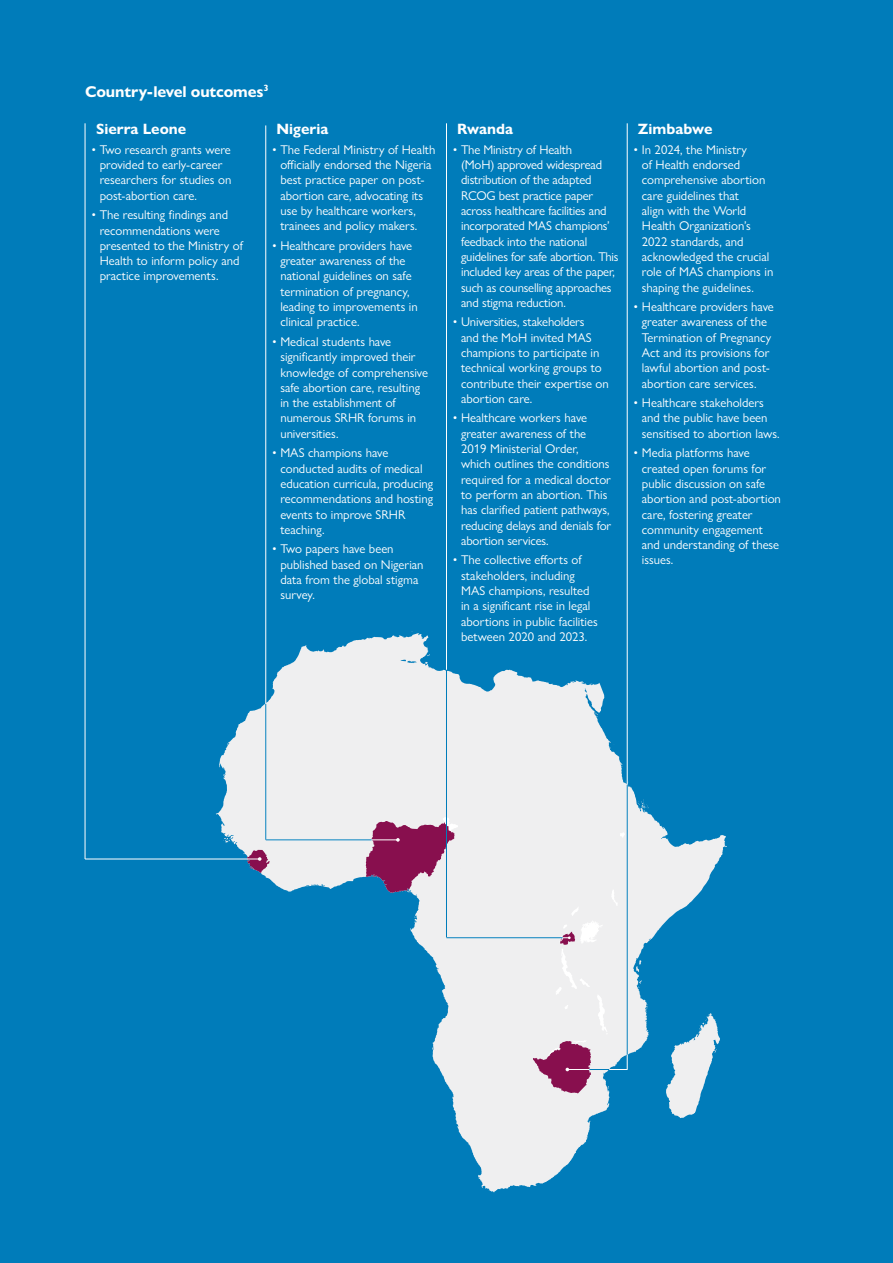
<style>
.page{position:relative;width:893px;height:1263px;background:#007cba}
.page>*{position:absolute;margin:0;border:0;box-sizing:border-box;transform-origin:0 0}
._2__Subhead{font:700 15.75px "Gill Sans Nova";letter-spacing:-.01em;color:#fff}
.t1{font:700 15px "Gill Sans Nova";color:#fff}
.t2{font:12.75px/15.3px "Gill Sans Nova";color:#fff}
</style>
<div class="page">
<svg style="left:215px;top:631px;width:512px;height:561px"></svg>
<hr style="left:85px;top:123px;width:1px;height:736px;background:#fff">
<hr style="left:265px;top:125px;width:1px;height:715px;background:#fff">
<hr style="left:265px;top:704px;width:1px;height:136px;background:#007cba">
<hr style="left:446px;top:123px;width:1px;height:815px;background:#fff">
<hr style="left:446px;top:670px;width:1px;height:268px;background:#007cba">
<hr style="left:627px;top:123px;width:1px;height:946px;background:#fff">
<hr style="left:627px;top:784px;width:1px;height:270px;background:#007cba">
<hr style="left:85px;top:859px;width:175px;height:1px;background:#fff">
<svg style="left:247px;top:850px;width:23px;height:23px"></svg>
<svg style="left:365px;top:821px;width:90px;height:72px;background:#9e5a86"></svg>
<hr style="left:266px;top:840px;width:106px;height:1px;background:#007cba">
<hr style="left:567px;top:1069px;width:60px;height:1px;background:#fff">
<svg style="left:533px;top:1041px;width:76px;height:52px;background:#b882a2"></svg>
<svg style="left:560px;top:932px;width:15px;height:13px"></svg>
<hr style="left:446px;top:937px;width:117px;height:1px;background:#007cba">
<p class="_2__Subhead" style="left:85px;top:81px;width:185px">Country-level outcomes<sup>3</sup></p>
<p class="t1" style="left:96px;top:120px;width:92px">Sierra Leone</p>
<p class="t2" style="left:100px;top:142px;width:133px;text-indent:-8px">• Two research grants were provided to early-career researchers for studies on post-abortion care.</p>
<p class="t2" style="left:100px;top:207px;width:145px;text-indent:-8px">• The resulting findings and recommendations were presented to the Ministry of<br>Health to inform policy and practice improvements.</p>
<p class="t1" style="left:276px;top:120px;width:53px">Nigeria</p>
<p class="t2" style="left:280px;top:142px;width:157px;text-indent:-8px">• The Federal Ministry of Health officially endorsed the Nigeria best practice paper on post&shy;abortion care, advocating its use by healthcare workers, trainees and policy makers.</p>
<p class="t2" style="left:280px;top:238px;width:139px;text-indent:-8px">• Healthcare providers have greater awareness of the national guidelines on safe termination of pregnancy, leading to improvements in clinical practice.</p>
<p class="t2" style="left:280px;top:334px;width:149px;text-indent:-8px">• Medical students have significantly improved their knowledge of comprehensive safe abortion care, resulting in the establishment of numerous SRHR forums in universities.</p>
<p class="t2" style="left:280px;top:445px;width:154px;text-indent:-8px">• MAS champions have conducted audits of medical education curricula, producing recommendations and hosting events to improve SRHR teaching.</p>
<p class="t2" style="left:280px;top:541px;width:145px;text-indent:-8px">• Two papers have been published based on Nigerian data from the global stigma survey.</p>
<p class="t1" style="left:457px;top:120px;width:57px">Rwanda</p>
<p class="t2" style="left:461px;top:142px;width:159px;text-indent:-8px">• The Ministry of Health<br>(MoH) approved widespread distribution of the adapted<br>RCOG best practice paper across healthcare facilities and incorporated MAS champions’ feedback into the national guidelines for safe abortion. This included key areas of the paper, such as counselling approaches and stigma reduction.</p>
<p class="t2" style="left:461px;top:314px;width:149px;text-indent:-8px">• Universities, stakeholders<br>and the MoH invited MAS champions to participate in technical working groups to contribute their expertise on abortion care.</p>
<p class="t2" style="left:461px;top:410px;width:152px;text-indent:-8px">• Healthcare workers have greater awareness of the<br>2019 Ministerial Order, which outlines the conditions required for a medical doctor to perform an abortion. This has clarified patient pathways, reducing delays and denials for abortion services.</p>
<p class="t2" style="left:461px;top:552px;width:138px;text-indent:-8px">• The collective efforts of stakeholders, including<br>MAS champions, resulted in a significant rise in legal abortions in public facilities between 2020 and 2023.</p>
<p class="t1" style="left:638px;top:120px;width:76px">Zimbabwe</p>
<p class="t2" style="left:642px;top:142px;width:133px;text-indent:-8px">• In 2024, the Ministry<br>of Health endorsed comprehensive abortion care guidelines that<br>align with the World<br>Health Organization’s<br>2022 standards, and acknowledged the crucial role of MAS champions in shaping the guidelines.</p>
<p class="t2" style="left:642px;top:299px;width:133px;text-indent:-8px">• Healthcare providers have greater awareness of the<br>Termination of Pregnancy<br>Act and its provisions for lawful abortion and post&shy;abortion care services.</p>
<p class="t2" style="left:642px;top:395px;width:139px;text-indent:-8px">• Healthcare stakeholders and the public have been sensitised to abortion laws.</p>
<p class="t2" style="left:642px;top:445px;width:140px;text-indent:-8px">• Media platforms have created open forums for public discussion on safe abortion and post-abortion care, fostering greater community engagement and understanding of these issues.</p>
</div>
